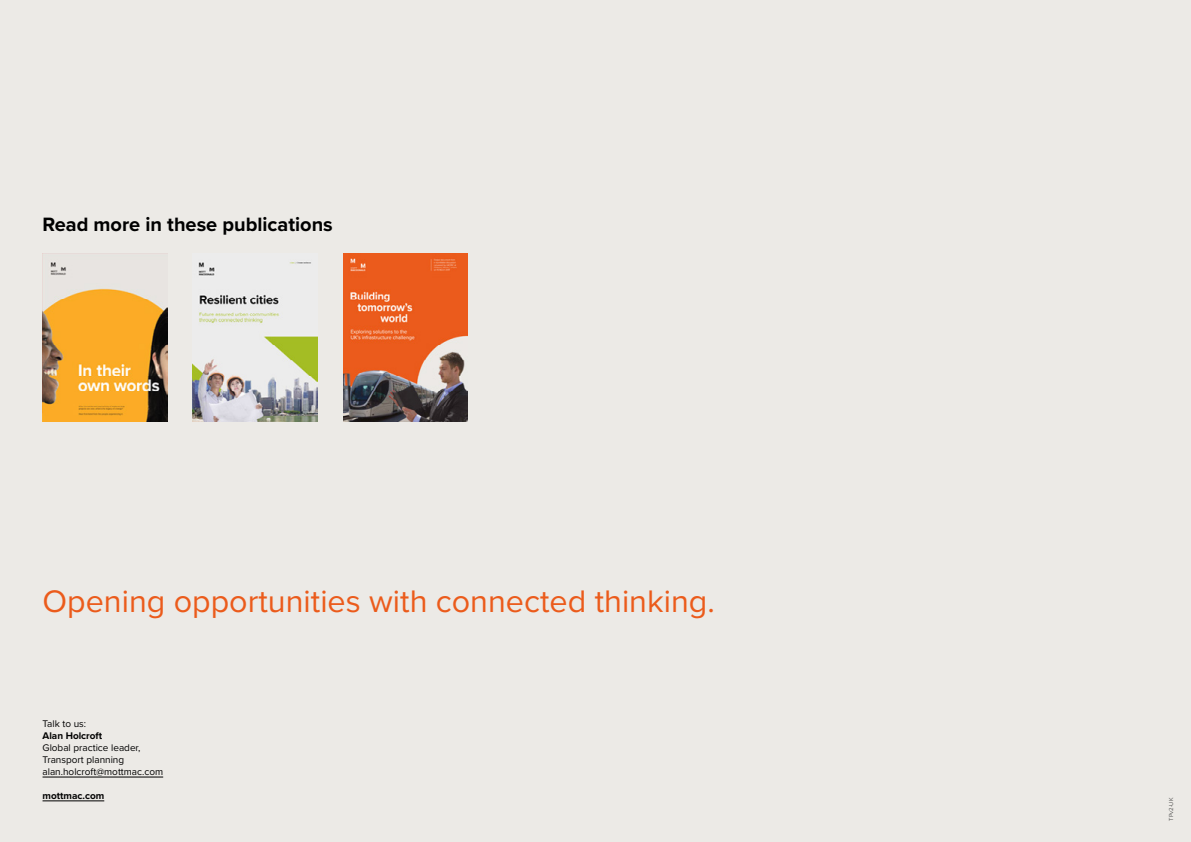
<style>
.page{position:relative;width:1191px;height:842px;background:#eceae6}
.page>*{position:absolute;margin:0;border:0;box-sizing:border-box;transform-origin:0 0}
.t1{font:32.3px "Proxima Nova";color:#eb5b1b}
.t2{font:700 20px "Proxima Nova";color:#000}
.t3{font:10px/12px "Proxima Nova";color:#000}
.t4{font:700 10px "Proxima Nova";color:#000}
.t5{font:6px "Proxima Nova";color:#575756}
</style>
<div class="page">
<hr style="left:43px;top:777px;width:120px;height:1px;background:#000">
<hr style="left:43px;top:800px;width:61px;height:1px;background:#000">
<img style="left:43px;top:262px;width:124px;height:159px">
<img style="left:193px;top:261px;width:124px;height:160px">
<img style="left:343px;top:254px;width:125px;height:167px">
<h2 class="t2" style="left:43px;top:210px;width:292px">Read more in these publications</h2>
<h1 class="t1" style="left:43px;top:577px;width:674px">Opening opportunities with connected thinking.</h1>
<p class="t3" style="left:43px;top:718px;width:45px">Talk to us:</p>
<p class="t4" style="left:43px;top:729px;width:61px">Alan Holcroft</p>
<p class="t3" style="left:43px;top:742px;width:122px">Global practice leader,<br>Transport planning alan.holcroft@mottmac.com</p>
<p class="t4" style="left:43px;top:789px;width:63px">mottmac.com</p>
<p class="t5" style="left:1166px;top:821px;width:25px;rotate:-90deg">TPv2-UK</p>
</div>
